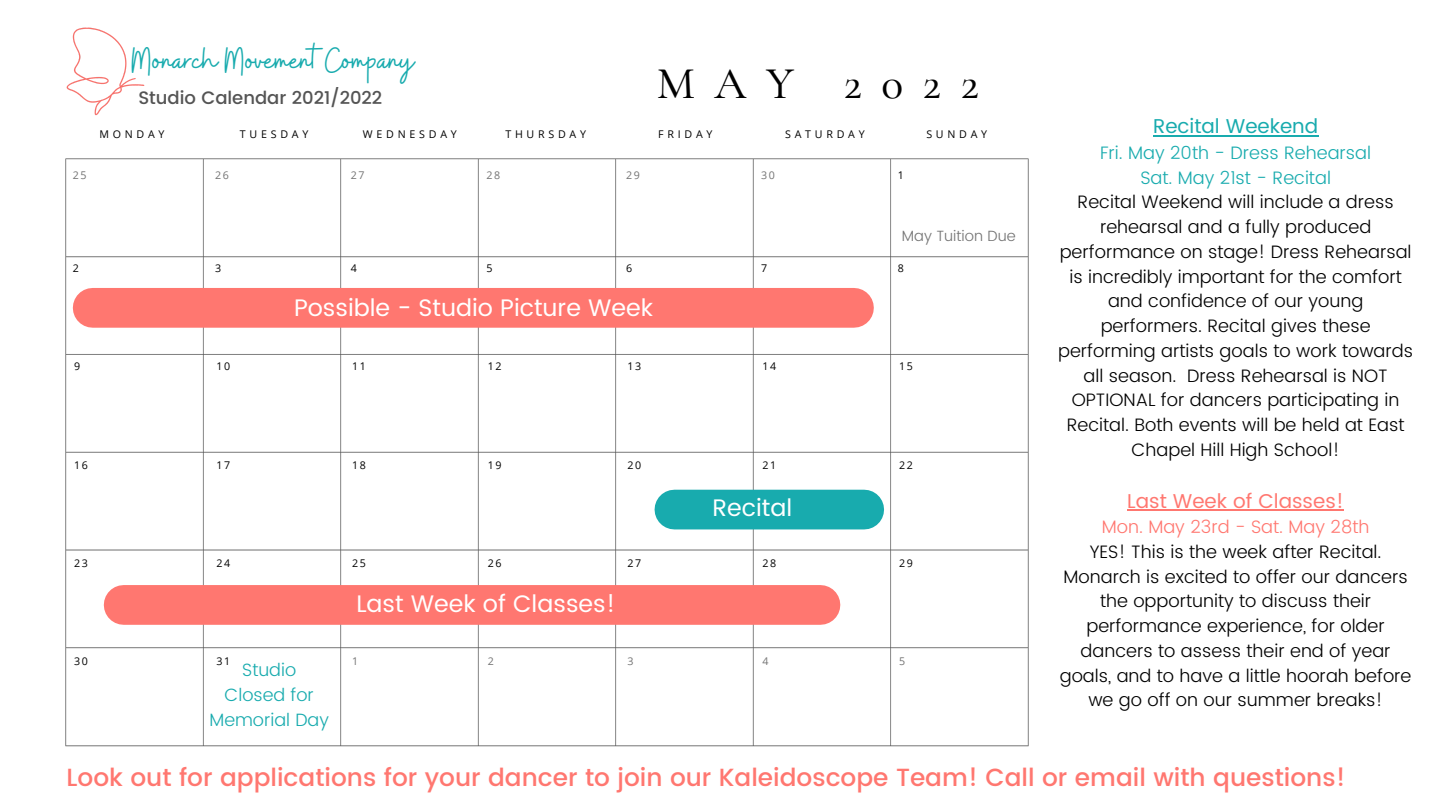
<style>
.page{position:relative;width:1440px;height:810px;background:#fff}
.page>*{position:absolute;margin:0;border:0;box-sizing:border-box;transform-origin:0 0}
.t1{font:500 45.5px "Cormorant Garamond";letter-spacing:.43em;color:#000}
.t2{font:36px "Buffalo";color:#18abae}
.t3{font:500 24.8px "Poppins";color:#ff7770}
.t4{font:23.9px "Poppins";color:#fff}
.t5{font:20px "Poppins";color:#ff7770}
.t6{font:20px "Poppins";color:#18abae}
.t7{font:300 18px/24.8px "Poppins";color:#000;text-align:center}
.t8{font:300 18px "Poppins";color:#18abae}
.t9{font:500 18px "Poppins";color:#545454}
.t10{font:300 18px "Poppins";color:#ff7770}
.t11{font:300 17.8px "Poppins";color:#18abae}
.t12{font:300 14.8px "Poppins";color:#737373}
.t13{font:10.7px "Open Sans";letter-spacing:.355em;color:#000}
.t14{font:10.7px "Open Sans";letter-spacing:.15em;color:#737373}
</style>
<div class="page">
<img style="left:65px;top:158px;width:964px;height:589px">
<img style="left:66px;top:27px;width:79px;height:89px">
<hr style="left:1153px;top:135px;width:165px;height:1px;background:#18abae">
<hr style="left:1127px;top:509px;width:217px;height:2px;background:#ff7770">
<div style="left:674px;top:490px;width:190px;height:39px;background:#18abae"></div>
<div style="left:124px;top:585px;width:696px;height:40px;background:#ff7770"></div>
<div style="left:93px;top:288px;width:761px;height:40px;background:#ff7770"></div>
<p class="t2" style="left:132px;top:37px;width:284px">Monarch Movement Company</p>
<p class="t9" style="left:138px;top:88px;width:246px">Studio Calendar 2021/2022</p>
<p class="t1" style="left:657px;top:56px;width:324px">MAY 2022</p>
<p class="t13" style="left:99px;top:127px;width:67px">MONDAY</p>
<p class="t13" style="left:240px;top:127px;width:70px">TUESDAY</p>
<p class="t13" style="left:363px;top:127px;width:95px">WEDNESDAY</p>
<p class="t13" style="left:505px;top:127px;width:82px">THURSDAY</p>
<p class="t13" style="left:658px;top:127px;width:56px">FRIDAY</p>
<p class="t13" style="left:785px;top:127px;width:81px">SATURDAY</p>
<p class="t13" style="left:926px;top:127px;width:62px">SUNDAY</p>
<p class="t14" style="left:73px;top:168px;width:15px">25</p>
<p class="t14" style="left:215px;top:168px;width:15px">26</p>
<p class="t14" style="left:351px;top:168px;width:15px">27</p>
<p class="t14" style="left:487px;top:168px;width:15px">28</p>
<p class="t14" style="left:626px;top:168px;width:15px">29</p>
<p class="t14" style="left:761px;top:168px;width:15px">30</p>
<p class="t13" style="left:898px;top:168px;width:8px">1</p>
<p class="t12" style="left:902px;top:227px;width:115px">May Tuition Due</p>
<p class="t13" style="left:73px;top:261px;width:8px">2</p>
<p class="t13" style="left:215px;top:261px;width:8px">3</p>
<p class="t13" style="left:351px;top:261px;width:8px">4</p>
<p class="t13" style="left:487px;top:261px;width:8px">5</p>
<p class="t13" style="left:626px;top:261px;width:8px">6</p>
<p class="t13" style="left:761px;top:261px;width:8px">7</p>
<p class="t13" style="left:898px;top:261px;width:8px">8</p>
<p class="t4" style="left:294px;top:294px;width:361px">Possible - Studio Picture Week</p>
<p class="t13" style="left:74px;top:359px;width:8px">9</p>
<p class="t13" style="left:216px;top:359px;width:15px">10</p>
<p class="t13" style="left:352px;top:359px;width:15px">11</p>
<p class="t13" style="left:488px;top:359px;width:15px">12</p>
<p class="t13" style="left:628px;top:359px;width:15px">13</p>
<p class="t13" style="left:762px;top:359px;width:15px">14</p>
<p class="t13" style="left:899px;top:359px;width:15px">15</p>
<p class="t13" style="left:74px;top:458px;width:15px">16</p>
<p class="t13" style="left:216px;top:458px;width:15px">17</p>
<p class="t13" style="left:352px;top:458px;width:15px">18</p>
<p class="t13" style="left:488px;top:458px;width:15px">19</p>
<p class="t13" style="left:628px;top:458px;width:15px">20</p>
<p class="t13" style="left:762px;top:458px;width:15px">21</p>
<p class="t13" style="left:899px;top:458px;width:15px">22</p>
<p class="t4" style="left:712px;top:494px;width:81px">Recital</p>
<p class="t13" style="left:74px;top:555px;width:15px">23</p>
<p class="t13" style="left:216px;top:555px;width:15px">24</p>
<p class="t13" style="left:352px;top:555px;width:15px">25</p>
<p class="t13" style="left:488px;top:555px;width:15px">26</p>
<p class="t13" style="left:628px;top:555px;width:15px">27</p>
<p class="t13" style="left:762px;top:555px;width:15px">28</p>
<p class="t13" style="left:899px;top:555px;width:15px">29</p>
<p class="t4" style="left:356px;top:589px;width:261px">Last Week of Classes!</p>
<p class="t13" style="left:74px;top:653px;width:15px">30</p>
<p class="t13" style="left:216px;top:653px;width:15px">31</p>
<p class="t14" style="left:352px;top:653px;width:8px">1</p>
<p class="t14" style="left:488px;top:653px;width:8px">2</p>
<p class="t14" style="left:628px;top:653px;width:8px">3</p>
<p class="t14" style="left:762px;top:653px;width:8px">4</p>
<p class="t14" style="left:899px;top:653px;width:8px">5</p>
<p class="t11" style="left:242px;top:660px;width:55px">Studio</p>
<p class="t11" style="left:225px;top:684px;width:91px">Closed for</p>
<p class="t11" style="left:210px;top:709px;width:121px">Memorial Day</p>
<p class="t6" style="left:1153px;top:115px;width:167px">Recital Weekend</p>
<p class="t8" style="left:1100px;top:142px;width:272px">Fri. May 20th - Dress Rehearsal</p>
<p class="t8" style="left:1140px;top:167px;width:192px">Sat. May 21st - Recital</p>
<p class="t7" style="left:1058px;top:190px;width:356px">Recital Weekend will include a dress rehearsal and a fully produced performance on stage! Dress Rehearsal is incredibly important for the comfort and confidence of our young performers. Recital gives these performing artists goals to work towards all season. Dress Rehearsal is NOT OPTIONAL for dancers participating in Recital. Both events will be held at East Chapel Hill High School!</p>
<p class="t5" style="left:1127px;top:489px;width:218px">Last Week of Classes!</p>
<p class="t10" style="left:1102px;top:516px;width:269px">Mon. May 23rd - Sat. May 28th</p>
<p class="t7" style="left:1060px;top:539px;width:353px">YES! This is the week after Recital.<br>Monarch is excited to offer our dancers the opportunity to discuss their performance experience, for older dancers to assess their end of year goals, and to have a little hoorah before we go off on our summer breaks!</p>
<p class="t3" style="left:67px;top:763px;width:1281px">Look out for applications for your dancer to join our Kaleidoscope Team! Call or email with questions!</p>
</div>
